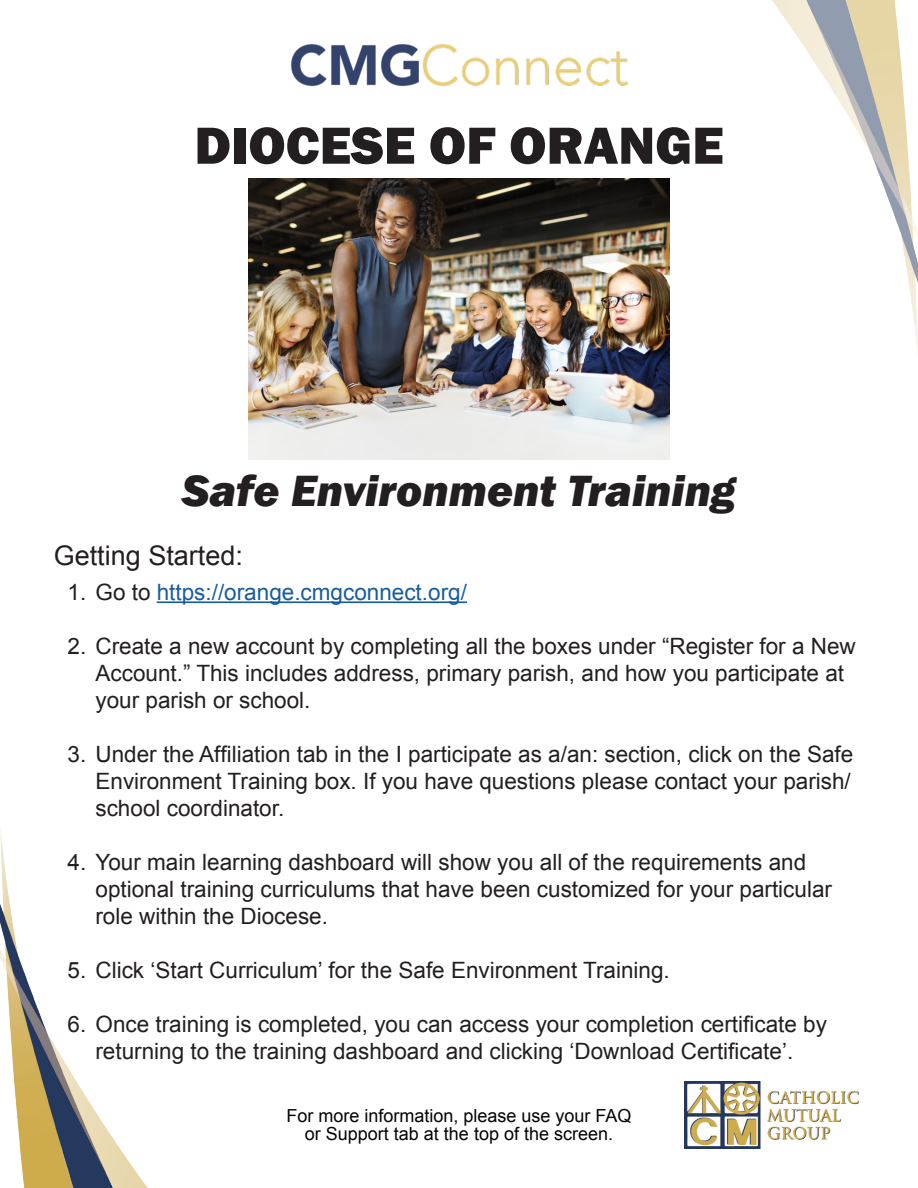
<style>
.page{position:relative;width:918px;height:1188px;background:#fff}
.page>*{position:absolute;margin:0;border:0;box-sizing:border-box;transform-origin:0 0}
.t1{font:800 54px "Franklin Gothic";color:#231f20}
.t2{font:italic 800 45px "Franklin Gothic";color:#231f20}
.t3{font:27px "Arial";color:#231f20}
.t4{font:22.5px/27px "Arial";color:#231f20}
.t5{font:22.5px "Arial";color:#175d9e}
.t6{font:18px/18.6px "Arial";color:#040503;text-align:center}
.s1{color:#231f20}
</style>
<div class="page">
<img style="left:0;top:828px;width:148px;height:360px">
<img style="left:772px;top:0;width:146px;height:353px">
<img style="left:685px;top:1082px;width:174px;height:67px">
<hr style="left:157px;top:601px;width:310px;height:2px;background:#175d9e">
<img style="left:291px;top:44px;width:337px;height:42px">
<img style="left:248px;top:179px;width:421px;height:281px">
<p class="t1" style="left:194px;top:111px;width:531px">DIOCESE OF ORANGE</p>
<p class="t2" style="left:182px;top:462px;width:556px">Safe Environment Training</p>
<p class="t3" style="left:54px;top:538px;width:191px">Getting Started:</p>
<p class="t5" style="left:68px;top:577px;width:401px"><span class="s1">1. Go to</span> https://orange.cmgconnect.org/</p>
<p class="t4" style="left:68px;top:633px;width:790px">2. Create a new account by completing all the boxes under “Register for a New</p>
<p class="t4" style="left:95px;top:660px;width:750px">Account.” This includes address, primary parish, and how you participate at your parish or school.</p>
<p class="t4" style="left:68px;top:741px;width:787px">3. Under the Affiliation tab in the I participate as a/an: section, click on the Safe</p>
<p class="t4" style="left:95px;top:768px;width:757px">Environment Training box. If you have questions please contact your parish/ school coordinator.</p>
<p class="t4" style="left:68px;top:849px;width:740px">4. Your main learning dashboard will show you all of the requirements and</p>
<p class="t4" style="left:95px;top:876px;width:738px">optional training curriculums that have been customized for your particular role within the Diocese.</p>
<p class="t4" style="left:68px;top:957px;width:604px">5. Click ‘Start Curriculum’ for the Safe Environment Training.</p>
<p class="t4" style="left:68px;top:1011px;width:761px">6. Once training is completed, you can access your completion certificate by</p>
<p class="t4" style="left:95px;top:1038px;width:699px">returning to the training dashboard and clicking ‘Download Certificate’.</p>
<p class="t6" style="left:286px;top:1106px;width:347px">For more information, please use your FAQ or Support tab at the top of the screen.</p>
</div>
